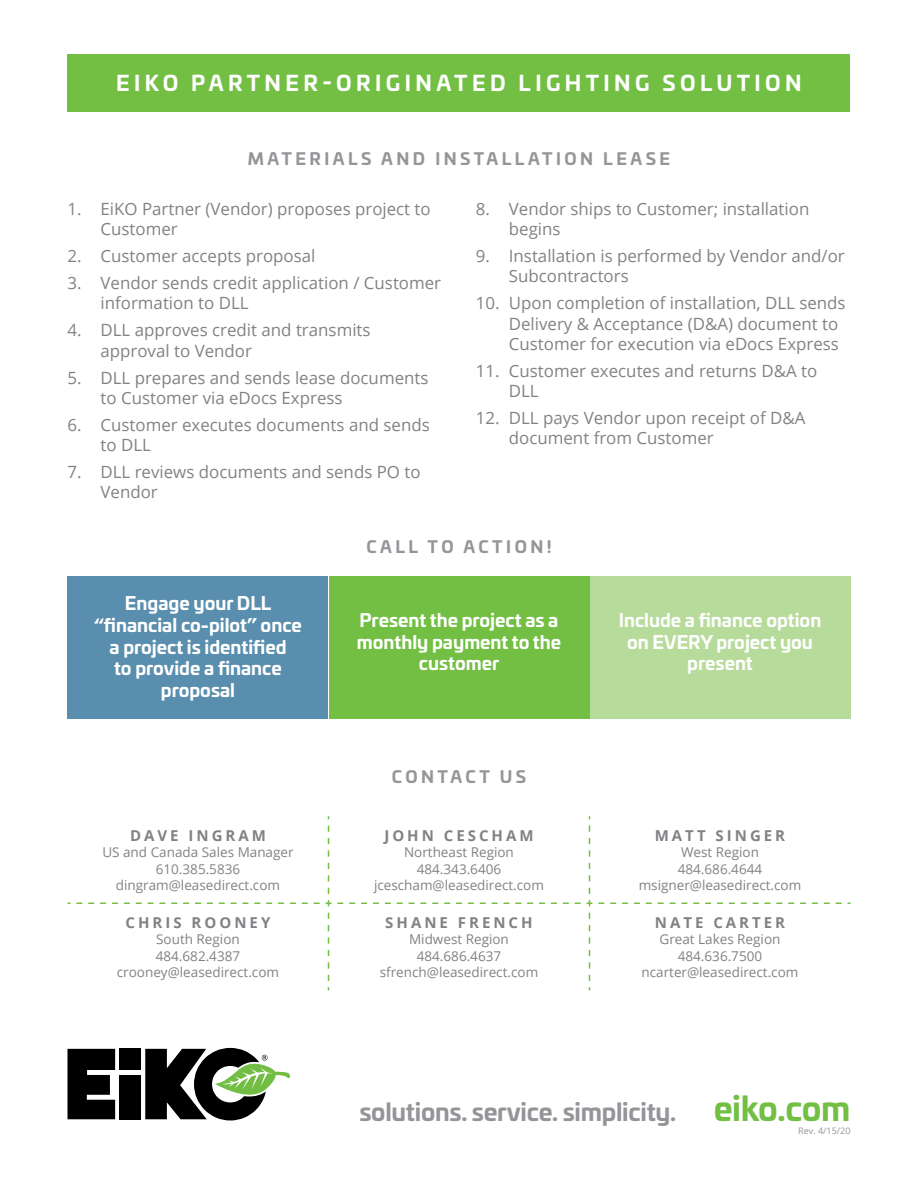
<style>
.page{position:relative;width:918px;height:1188px;background:#fff}
.page>*{position:absolute;margin:0;border:0;box-sizing:border-box;transform-origin:0 0}
.t1{font:700 24px "Univia Pro";letter-spacing:-.01em;color:#939598}
.t2{font:700 21px "Univia Pro";letter-spacing:.21em;color:#fff}
.t3{font:700 18px/21.6px "Univia Pro";color:#fff;text-align:center}
.t4{font:16.8px/20.2px "Open Sans";color:#808285}
.t5{font:700 16.5px "Univia Pro";letter-spacing:.21em;color:#939598}
.t6{font:700 15px "Open Sans";letter-spacing:.2em;color:#808285}
.t7{font:13.5px/16.2px "Open Sans";color:#808285;text-align:center}
.t8{font:9px "Open Sans";color:#939598}
.s1{font-size:33px;color:#72bf44}
</style>
<div class="page">
<div style="left:68px;top:54px;width:782px;height:57px;background:#72bf44"></div>
<svg style="left:68px;top:1049px;width:47px;height:70px;background:#1d1d1d"></svg>
<div style="left:120px;top:1049px;width:21px;height:21px;background:#000"></div>
<div style="left:120px;top:1075px;width:21px;height:44px;background:#000"></div>
<svg style="left:145px;top:1048px;width:145px;height:72px"></svg>
<div style="left:68px;top:576px;width:260px;height:142px;background:#5a8eae"></div>
<div style="left:329px;top:576px;width:260px;height:142px;background:#72bf44"></div>
<div style="left:590px;top:576px;width:260px;height:142px;background:#b7db9b"></div>
<svg style="left:328px;top:816px;width:1px;height:78px"></svg>
<svg style="left:589px;top:816px;width:1px;height:78px"></svg>
<svg style="left:76px;top:900px;width:255px;height:81px"></svg>
<svg style="left:598px;top:903px;width:252px;height:1px"></svg>
<svg style="left:337px;top:900px;width:255px;height:81px"></svg>
<p class="t2" style="left:116px;top:66px;width:687px">EIKO PARTNER-ORIGINATED LIGHTING SOLUTION</p>
<p class="t5" style="left:248px;top:146px;width:424px">MATERIALS AND INSTALLATION LEASE</p>
<p class="t4" style="left:101px;top:198px;width:332px;text-indent:-33px">1. EiKO Partner (Vendor) proposes project to<br>Customer</p>
<p class="t4" style="left:68px;top:245px;width:249px">2. Customer accepts proposal</p>
<p class="t4" style="left:101px;top:272px;width:342px;text-indent:-33px">3. Vendor sends credit application / Customer information to DLL</p>
<p class="t4" style="left:101px;top:320px;width:272px;text-indent:-33px">4. DLL approves credit and transmits approval to Vendor</p>
<p class="t4" style="left:101px;top:367px;width:330px;text-indent:-33px">5. DLL prepares and sends lease documents to Customer via eDocs Express</p>
<p class="t4" style="left:101px;top:414px;width:331px;text-indent:-33px">6. Customer executes documents and sends to DLL</p>
<p class="t4" style="left:101px;top:461px;width:322px;text-indent:-33px">7. DLL reviews documents and sends PO to<br>Vendor</p>
<p class="t4" style="left:509px;top:198px;width:302px;text-indent:-33px">8. Vendor ships to Customer; installation begins</p>
<p class="t4" style="left:509px;top:245px;width:337px;text-indent:-33px">9. Installation is performed by Vendor and/or<br>Subcontractors</p>
<p class="t4" style="left:509px;top:293px;width:338px;text-indent:-33px">10. Upon completion of installation, DLL sends<br>Delivery &amp; Acceptance (D&amp;A) document to<br>Customer for execution via eDocs Express</p>
<p class="t4" style="left:509px;top:360px;width:310px;text-indent:-33px">11. Customer executes and returns D&amp;A to<br>DLL</p>
<p class="t4" style="left:509px;top:407px;width:298px;text-indent:-33px">12. DLL pays Vendor upon receipt of D&amp;A document from Customer</p>
<p class="t3" style="left:94px;top:592px;width:209px">Engage your DLL “financial co-pilot” once a project is identified<br>to provide a finance proposal</p>
<p class="t6" style="left:130px;top:825px;width:137px">DAVE INGRAM</p>
<p class="t7" style="left:102px;top:844px;width:193px">US and Canada Sales Manager<br>610.385.5836 dingram@leasedirect.com</p>
<p class="t6" style="left:126px;top:912px;width:146px">CHRIS ROONEY</p>
<p class="t7" style="left:117px;top:931px;width:164px">South Region<br>484.682.4387 crooney@leasedirect.com</p>
<p class="t5" style="left:366px;top:534px;width:187px">CALL TO ACTION!</p>
<p class="t3" style="left:357px;top:608px;width:206px">Present the project as a monthly payment to the customer</p>
<p class="t3" style="left:619px;top:608px;width:204px">Include a finance option on EVERY project you present</p>
<p class="t5" style="left:392px;top:764px;width:136px">CONTACT US</p>
<p class="t6" style="left:384px;top:825px;width:151px">JOHN CESCHAM</p>
<p class="t7" style="left:374px;top:844px;width:171px">Northeast Region<br>484.343.6406 jcescham@leasedirect.com</p>
<p class="t6" style="left:385px;top:912px;width:149px">SHANE FRENCH</p>
<p class="t7" style="left:380px;top:931px;width:160px">Midwest Region<br>484.686.4637 sfrench@leasedirect.com</p>
<p class="t6" style="left:655px;top:825px;width:132px">MATT SINGER</p>
<p class="t7" style="left:639px;top:844px;width:164px">West Region<br>484.686.4644 msigner@leasedirect.com</p>
<p class="t6" style="left:655px;top:912px;width:132px">NATE CARTER</p>
<p class="t7" style="left:642px;top:931px;width:158px">Great Lakes Region<br>484.636.7500 ncarter@leasedirect.com</p>
<h1 class="t1" style="left:359px;top:1092px;width:493px">solutions. service. simplicity. <span class="s1">eiko.com</span></h1>
<p class="t8" style="left:798px;top:1125px;width:54px">Rev. 4/15/20</p>
</div>
